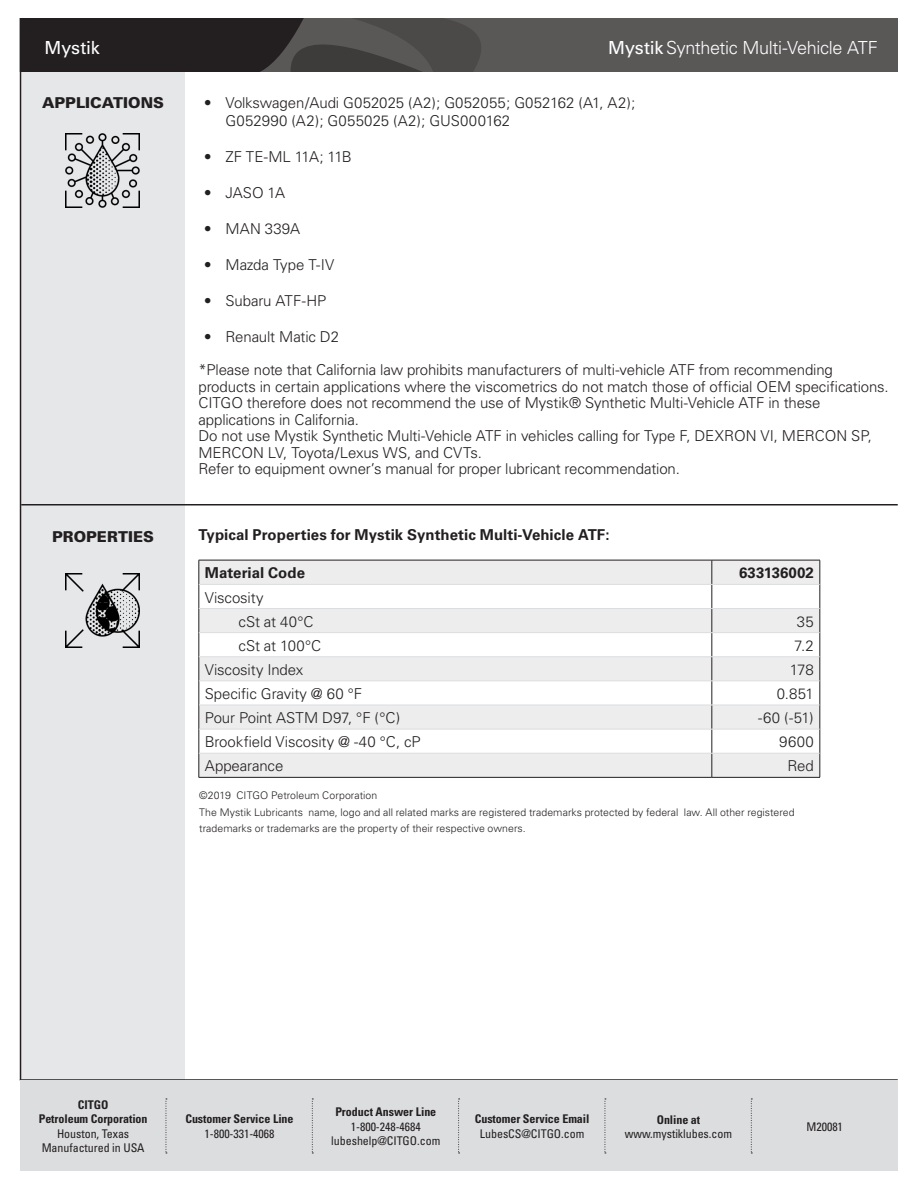
<style>
.page{position:relative;width:918px;height:1188px;background:#fff}
.page>*{position:absolute;margin:0;border:0;box-sizing:border-box;transform-origin:0 0}
.Headers{font:300 18px "Univers";letter-spacing:-.02em;color:#fff}
.Headers-2{font:18px "Univers";letter-spacing:-.01em;color:#fff}
.t1{font:300 15px/16.5px "Univers";letter-spacing:-.01em;color:#231f20}
.Disclaimers{font:700 15px "Univers";letter-spacing:.005em;color:#231f20}
.Headers-3{font:900 15px "Univers";color:#231f20}
.t2{font:300 15px "Univers";letter-spacing:-.045em;color:#231f20}
.t3{font:condensed 12px/14.4px "Univers";letter-spacing:-.005em;color:#231f20;text-align:center}
.t4{font:700 condensed 12px/14.4px "Univers";letter-spacing:-.005em;color:#231f20;text-align:center}
.Disclaimers-2{font:300 10.5px/16.5px "Univers";letter-spacing:.005em;color:#231f20}
.s1{font-weight:400}
.s2{font-weight:700}
</style>
<div class="page">
<div style="left:212px;top:18px;width:686px;height:54px;background:#5a5757"></div>
<div style="left:20px;top:18px;width:233px;height:54px;background:#231f20"></div>
<svg style="left:253px;top:18px;width:228px;height:54px"></svg>
<svg style="left:200px;top:561px;width:620px;height:216px;fill:#ededee"></svg>
<hr style="left:199px;top:560px;width:513px;height:1px;background:#231f20">
<hr style="left:712px;top:560px;width:108px;height:1px;background:#231f20">
<svg style="left:199px;top:560px;width:1px;height:217px"></svg>
<svg style="left:712px;top:560px;width:1px;height:217px"></svg>
<svg style="left:820px;top:560px;width:1px;height:217px"></svg>
<hr style="left:199px;top:777px;width:513px;height:1px;background:#231f20">
<hr style="left:712px;top:777px;width:108px;height:1px;background:#231f20">
<hr style="left:199px;top:584px;width:513px;height:1px;background:#dcdddf">
<hr style="left:712px;top:584px;width:108px;height:1px;background:#dcdddf">
<hr style="left:199px;top:608px;width:513px;height:1px;background:#dcdddf">
<hr style="left:712px;top:608px;width:108px;height:1px;background:#dcdddf">
<hr style="left:199px;top:632px;width:513px;height:1px;background:#dcdddf">
<hr style="left:712px;top:632px;width:108px;height:1px;background:#dcdddf">
<hr style="left:199px;top:657px;width:513px;height:1px;background:#dcdddf">
<hr style="left:712px;top:657px;width:108px;height:1px;background:#dcdddf">
<hr style="left:199px;top:681px;width:513px;height:1px;background:#dcdddf">
<hr style="left:712px;top:681px;width:108px;height:1px;background:#dcdddf">
<hr style="left:199px;top:705px;width:513px;height:1px;background:#dcdddf">
<hr style="left:712px;top:705px;width:108px;height:1px;background:#dcdddf">
<hr style="left:199px;top:729px;width:513px;height:1px;background:#dcdddf">
<hr style="left:712px;top:729px;width:108px;height:1px;background:#dcdddf">
<hr style="left:199px;top:753px;width:513px;height:1px;background:#dcdddf">
<hr style="left:712px;top:753px;width:108px;height:1px;background:#dcdddf">
<div style="left:21px;top:72px;width:164px;height:1008px;background:#e6e7e9"></div>
<hr style="left:20px;top:18px;width:1px;height:1062px;background:#231f20">
<hr style="left:20px;top:1079px;width:878px;height:2px;background:#231f20">
<img style="left:66px;top:573px;width:74px;height:74px">
<div style="left:20px;top:1081px;width:878px;height:90px;background:#dcdddf"></div>
<svg style="left:751px;top:1099px;width:1px;height:55px"></svg>
<svg style="left:605px;top:1099px;width:1px;height:55px"></svg>
<svg style="left:458px;top:1099px;width:2px;height:55px"></svg>
<svg style="left:312px;top:1099px;width:1px;height:55px"></svg>
<svg style="left:166px;top:1099px;width:1px;height:55px"></svg>
<img style="left:66px;top:134px;width:74px;height:73px">
<hr style="left:21px;top:504px;width:877px;height:2px;background:#231f20">
<p class="Headers-2" style="left:45px;top:37px;width:57px">Mystik</p>
<p class="Headers" style="left:608px;top:37px;width:271px"><span class="s1">Mystik</span> Synthetic Multi-Vehicle ATF</p>
<p class="Headers-3" style="left:42px;top:93px;width:123px">APPLICATIONS</p>
<p class="t1" style="left:225px;top:94px;width:411px;line-height:18px;text-indent:-20px"><span class="s1">•</span> Volkswagen/Audi G052025 (A2); G052055; G052162 (A1, A2);<br>G052990 (A2); G055025 (A2); GUS000162</p>
<p class="t2" style="left:205px;top:148px;width:148px"><span class="s1">•</span> ZF TE-ML 11A; 11B</p>
<p class="t1" style="left:205px;top:184px;width:82px"><span class="s1">•</span> JASO 1A</p>
<p class="t1" style="left:205px;top:220px;width:97px"><span class="s1">•</span> MAN 339A</p>
<p class="t1" style="left:205px;top:256px;width:131px"><span class="s1">•</span> Mazda Type T-IV</p>
<p class="t1" style="left:205px;top:292px;width:123px"><span class="s1">•</span> Subaru ATF-HP</p>
<p class="t1" style="left:205px;top:328px;width:135px"><span class="s1">•</span> Renault Matic D2</p>
<p class="t1" style="left:198px;top:361px;width:636px">*Please note that California law prohibits manufacturers of multi-vehicle ATF from recommending</p>
<p class="t1" style="left:198px;top:378px;width:692px">products in certain applications where the viscometrics do not match those of official OEM specifications.<br>CITGO therefore does not recommend the use of Mystik® Synthetic Multi-Vehicle ATF in these applications in California.</p>
<p class="t1" style="left:198px;top:427px;width:675px">Do not use Mystik Synthetic Multi-Vehicle ATF in vehicles calling for Type F, DEXRON VI, MERCON SP,<br>MERCON LV, Toyota/Lexus WS, and CVTs.</p>
<p class="t1" style="left:198px;top:460px;width:483px">Refer to equipment owner’s manual for proper lubricant recommendation.</p>
<p class="Headers-3" style="left:52px;top:527px;width:103px">PROPERTIES</p>
<p class="Disclaimers" style="left:199px;top:526px;width:412px">Typical Properties for Mystik Synthetic Multi-Vehicle ATF:</p>
<p class="Disclaimers" style="left:205px;top:564px;width:102px">Material Code</p>
<p class="Disclaimers" style="left:739px;top:564px;width:76px">633136002</p>
<p class="t1" style="left:205px;top:589px;width:60px">Viscosity</p>
<p class="t1" style="left:239px;top:613px;width:76px">cSt at 40°C</p>
<p class="t1" style="left:797px;top:613px;width:18px">35</p>
<p class="t1" style="left:239px;top:637px;width:84px">cSt at 100°C</p>
<p class="t1" style="left:794px;top:637px;width:21px">7.2</p>
<p class="t1" style="left:205px;top:661px;width:100px">Viscosity Index</p>
<p class="t1" style="left:790px;top:661px;width:25px">178</p>
<p class="t1" style="left:205px;top:685px;width:159px">Specific Gravity @ 60 °F</p>
<p class="t1" style="left:777px;top:685px;width:39px">0.851</p>
<p class="t1" style="left:205px;top:710px;width:197px">Pour Point ASTM D97, °F (°C)</p>
<p class="t1" style="left:758px;top:710px;width:57px">-60 (-51)</p>
<p class="t1" style="left:205px;top:734px;width:217px">Brookfield Viscosity @ -40 °C, cP</p>
<p class="t1" style="left:779px;top:734px;width:36px">9600</p>
<p class="t1" style="left:205px;top:758px;width:80px">Appearance</p>
<p class="t1" style="left:787px;top:758px;width:28px">Red</p>
<p class="Disclaimers-2" style="left:199px;top:787px;width:180px">©2019 CITGO Petroleum Corporation</p>
<p class="Disclaimers-2" style="left:199px;top:804px;width:597px">The Mystik Lubricants name, logo and all related marks are registered trademarks protected by federal law. All other registered trademarks or trademarks are the property of their respective owners.</p>
<p class="t3" style="left:39px;top:1097px;width:110px"><span class="s2">CITGO<br>Petroleum Corporation<br></span>Houston, Texas<br>Manufactured in USA</p>
<p class="t4" style="left:185px;top:1112px;width:110px">Customer Service Line</p>
<p class="t3" style="left:205px;top:1126px;width:71px">1-800-331-4068</p>
<p class="t3" style="left:331px;top:1105px;width:111px"><span class="s2">Product Answer Line<br></span>1-800-248-4684 lubeshelp@CITGO.com</p>
<p class="t4" style="left:475px;top:1112px;width:116px">Customer Service Email<br><span class="s1">LubesCS@CITGO.com</span></p>
<p class="t3" style="left:625px;top:1112px;width:109px"><span class="s2">Online at </span>www.mystiklubes.com</p>
<p class="t3" style="left:807px;top:1119px;width:38px">M20081</p>
</div>
